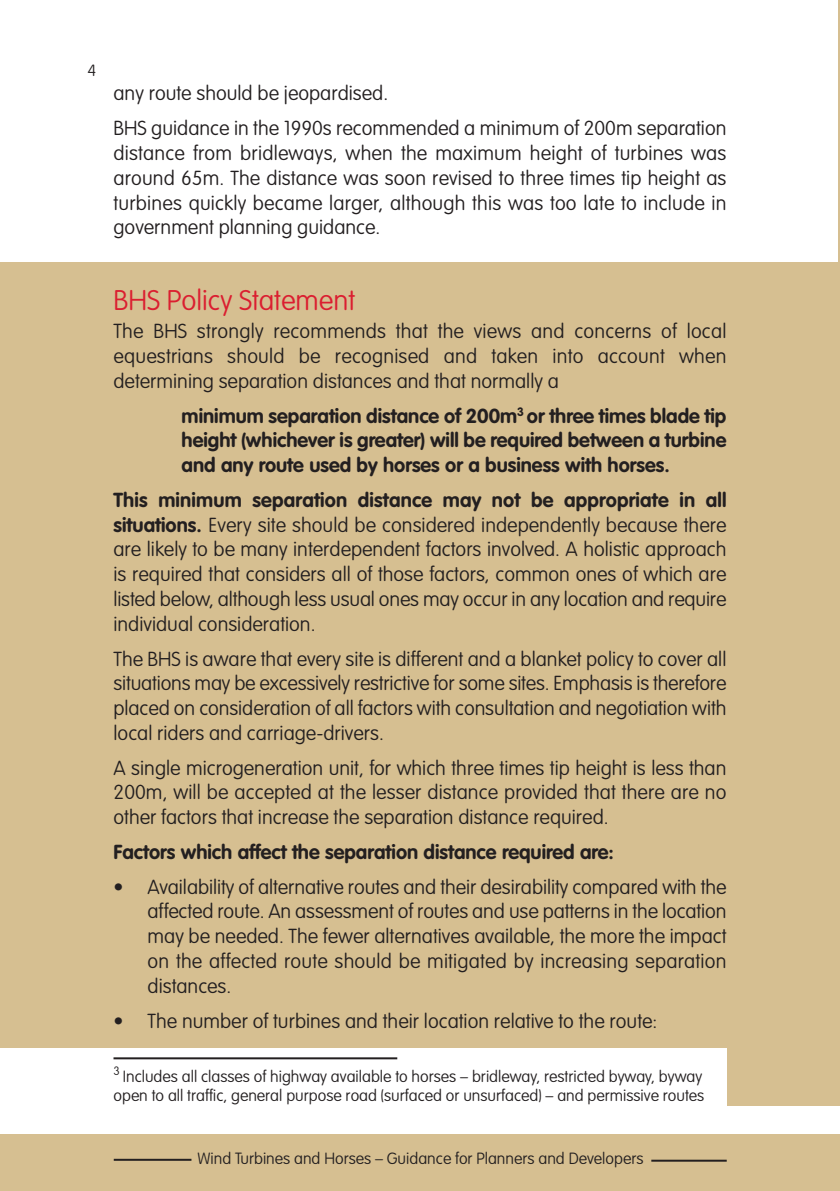
<style>
.page{position:relative;width:840px;height:1191px;background:#fff}
.page>*{position:absolute;margin:0;border:0;box-sizing:border-box;transform-origin:0 0}
.t1{font:100 28px "VAG Rounded Std";color:#db1e30}
.t2{font:100 20px/24.8px "VAG Rounded Std";color:#231f20;text-align:justify}
.t3{font:700 20px/24.8px "VAG Rounded Std";color:#231f20;text-align:justify}
.t4{font:100 16px/19.2px "VAG Rounded Std";color:#231f20}
.s1{font-weight:700}
</style>
<div class="page">
<hr style="left:838px;top:0;width:1px;height:278px;background:#d6bf91">
<div style="left:0;top:262px;width:839px;height:844px;background:#d6bf91"></div>
<div style="left:0;top:1134px;width:839px;height:57px;background:#d6bf91"></div>
<hr style="left:114px;top:1158px;width:77px;height:2px;background:#231f20">
<hr style="left:651px;top:1159px;width:75px;height:2px;background:#231f20">
<div style="left:0;top:1048px;width:726px;height:72px;background:#fff"></div>
<hr style="left:113px;top:1057px;width:284px;height:2px;background:#231f20">
<p class="t4" style="left:87px;top:62px;width:10px">4</p>
<p class="t2" style="left:113px;top:77px;width:614px;line-height:34.8px">any route should be jeopardised.<br>BHS guidance in the 1990s recommended a minimum of 200m separation</p>
<p class="t2" style="left:113px;top:142px;width:614px">distance from bridleways, when the maximum height of turbines was around 65m. The distance was soon revised to three times tip height as turbines quickly became larger, although this was too late to include in government planning guidance.</p>
<h1 class="t1" style="left:113px;top:288px;width:243px">BHS Policy Statement</h1>
<p class="t2" style="left:113px;top:320px;width:614px">The BHS strongly recommends that the views and concerns of local equestrians should be recognised and taken into account when determining separation distances and that normally a</p>
<p class="t3" style="left:181px;top:404px;width:546px">minimum separation distance of 200m<sup>3</sup> or three times blade tip height (whichever is greater) will be required between a turbine and any route used by horses or a business with horses.</p>
<p class="t2" style="left:113px;top:489px;width:614px"><span class="s1">This minimum separation distance may not be appropriate in all situations.</span> Every site should be considered independently because there are likely to be many interdependent factors involved. A holistic approach is required that considers all of those factors, common ones of which are listed below, although less usual ones may occur in any location and require individual consideration.</p>
<p class="t2" style="left:113px;top:647px;width:614px">The BHS is aware that every site is different and a blanket policy to cover all situations may be excessively restrictive for some sites. Emphasis is therefore placed on consideration of all factors with consultation and negotiation with local riders and carriage-drivers.</p>
<p class="t2" style="left:113px;top:756px;width:614px">A single microgeneration unit, for which three times tip height is less than 200m, will be accepted at the lesser distance provided that there are no other factors that increase the separation distance required.</p>
<p class="t3" style="left:113px;top:841px;width:501px">Factors which affect the separation distance required are:</p>
<p class="t2" style="left:147px;top:875px;width:580px;text-indent:-34px">• Availability of alternative routes and their desirability compared with the affected route. An assessment of routes and use patterns in the location may be needed. The fewer alternatives available, the more the impact on the affected route should be mitigated by increasing separation distances.</p>
<p class="t2" style="left:113px;top:1009px;width:545px">• The number of turbines and their location relative to the route:</p>
<p class="t4" style="left:113px;top:1068px;width:592px"><sup>3</sup> Includes all classes of highway available to horses – bridleway, restricted byway, byway open to all traffic, general purpose road (surfaced or unsurfaced) – and permissive routes</p>
<p class="t4" style="left:197px;top:1149px;width:447px">Wind Turbines and Horses – Guidance for Planners and Developers</p>
</div>
